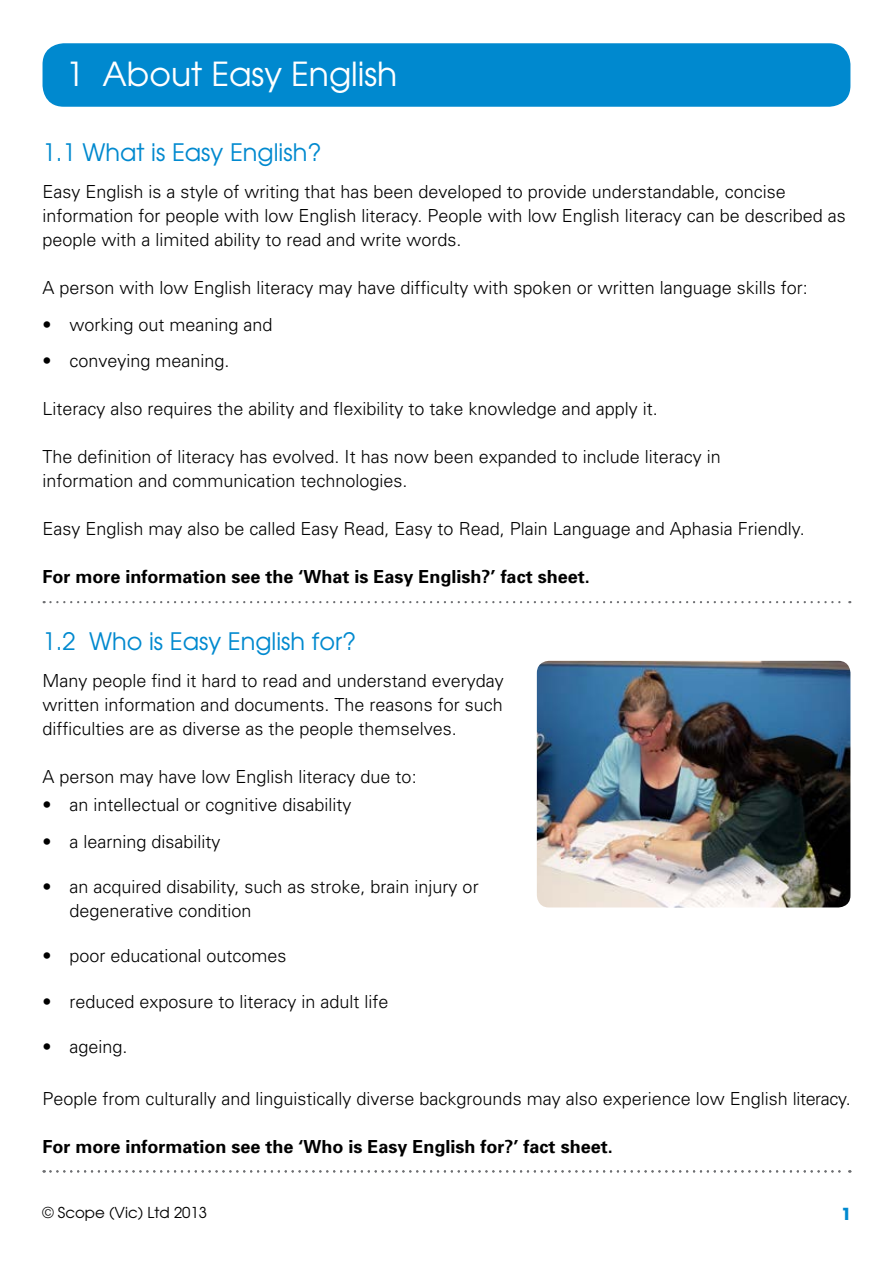
<style>
.page{position:relative;width:893px;height:1263px;background:#fff}
.page>*{position:absolute;margin:0;border:0;box-sizing:border-box;transform-origin:0 0}
.t1{font:33px "Avant Garde";color:#fff}
.t2{font:24px "Avant Garde";color:#0089cf}
.t3{font:300 18px/24px "Univers";color:#000}
.t4{font:700 18px "Univers";color:#000}
.t5{font:700 16.5px "Avant Garde";color:#0089cf}
.t6{font:15px "Avant Garde";color:#000}
</style>
<div class="page">
<div style="left:43px;top:43px;width:807px;height:64px;background:#0089cf;border-radius:21px"></div>
<svg style="left:44px;top:1170px;width:806px;height:2px"></svg>
<img style="left:537px;top:661px;width:313px;height:246px">
<svg style="left:44px;top:601px;width:806px;height:2px"></svg>
<h1 class="t1" style="left:66px;top:54px;width:333px">1 About Easy English</h1>
<h2 class="t2" style="left:43px;top:137px;width:280px">1.1 What is Easy English?</h2>
<p class="t3" style="left:43px;top:179px;width:805px">Easy English is a style of writing that has been developed to provide understandable, concise information for people with low English literacy. People with low English literacy can be described as people with a limited ability to read and write words.</p>
<p class="t3" style="left:43px;top:275px;width:767px">A person with low English literacy may have difficulty with spoken or written language skills for:</p>
<p class="t3" style="left:43px;top:312px;width:232px">• working out meaning and</p>
<p class="t3" style="left:43px;top:349px;width:189px">• conveying meaning.</p>
<p class="t3" style="left:43px;top:397px;width:617px">Literacy also requires the ability and flexibility to take knowledge and apply it.</p>
<p class="t3" style="left:43px;top:445px;width:680px">The definition of literacy has evolved. It has now been expanded to include literacy in information and communication technologies.</p>
<p class="t3" style="left:43px;top:517px;width:764px">Easy English may also be called Easy Read, Easy to Read, Plain Language and Aphasia Friendly.</p>
<p class="t4" style="left:43px;top:566px;width:549px">For more information see the ‘What is Easy English?’ fact sheet.</p>
<h2 class="t2" style="left:43px;top:626px;width:315px">1.2 Who is Easy English for?</h2>
<p class="t3" style="left:43px;top:668px;width:463px;text-align:justify">Many people find it hard to read and understand everyday written information and documents. The reasons for such difficulties are as diverse as the people themselves.</p>
<p class="t3" style="left:43px;top:764px;width:376px">A person may have low English literacy due to:</p>
<p class="t3" style="left:43px;top:793px;width:311px">• an intellectual or cognitive disability</p>
<p class="t3" style="left:43px;top:829px;width:180px">• a learning disability</p>
<p class="t3" style="left:70px;top:875px;width:411px;text-indent:-27px">• an acquired disability, such as stroke, brain injury or degenerative condition</p>
<p class="t3" style="left:43px;top:944px;width:246px">• poor educational outcomes</p>
<p class="t3" style="left:43px;top:989px;width:348px">• reduced exposure to literacy in adult life</p>
<p class="t3" style="left:43px;top:1034px;width:87px">• ageing.</p>
<p class="t3" style="left:43px;top:1087px;width:810px">People from culturally and linguistically diverse backgrounds may also experience low English literacy.</p>
<p class="t4" style="left:43px;top:1136px;width:572px">For more information see the ‘Who is Easy English for?’ fact sheet.</p>
<p class="t6" style="left:43px;top:1203px;width:166px">© Scope (Vic) Ltd 2013</p>
<p class="t5" style="left:841px;top:1203px;width:12px">1</p>
</div>
